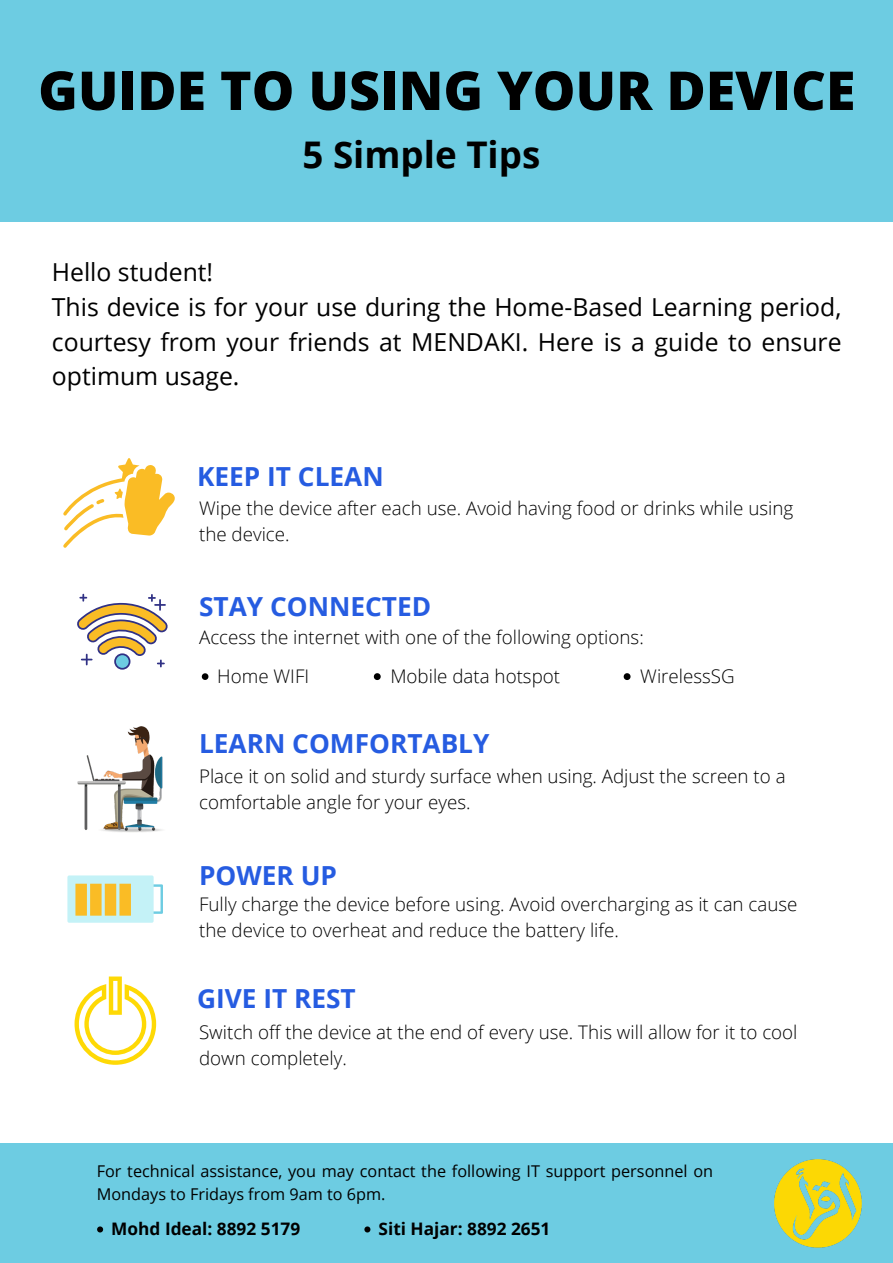
<style>
.page{position:relative;width:893px;height:1263px;background:#fff}
.page>*{position:absolute;margin:0;border:0;box-sizing:border-box;transform-origin:0 0}
.t1{font:800 53.62px "Open Sans";color:#000}
.t2{font:700 36.75px "Open Sans";color:#000}
.t3{font:700 26.25px "Open Sans";color:#265ce1}
.t4{font:24.75px/34.6px "Open Sans";color:#000}
.t5{font:300 18.75px/25.9px "Open Sans";color:#000}
.t6{font:700 17.25px "Open Sans";color:#000}
.t7{font:16.2px/22.7px "Open Sans";color:#000}
</style>
<div class="page">
<div style="left:0;top:0;width:893px;height:222px;background:#6dcce2"></div>
<div style="left:114px;top:653px;width:16px;height:17px;border:2px solid #303185;border-radius:50%"></div>
<svg style="left:77px;top:595px;width:91px;height:72px"></svg>
<svg style="left:154px;top:884px;width:9px;height:30px"></svg>
<div style="left:67px;top:875px;width:87px;height:48px;background:#c4f2f7;border-radius:2px"></div>
<svg style="left:75px;top:884px;width:56px;height:32px;background:#efc64c"></svg>
<svg style="left:75px;top:976px;width:81px;height:89px"></svg>
<img style="left:77px;top:726px;width:86px;height:106px">
<div style="left:0;top:1143px;width:893px;height:120px;background:#6dcce2"></div>
<svg style="left:63px;top:458px;width:112px;height:90px"></svg>
<img style="left:774px;top:1159px;width:88px;height:89px">
<svg style="left:202px;top:673px;width:6px;height:7px"></svg>
<svg style="left:374px;top:673px;width:7px;height:7px"></svg>
<svg style="left:623px;top:673px;width:7px;height:7px"></svg>
<svg style="left:364px;top:1226px;width:6px;height:6px"></svg>
<svg style="left:97px;top:1226px;width:6px;height:6px"></svg>
<h1 class="t1" style="left:38px;top:53px;width:818px">GUIDE TO USING YOUR DEVICE</h1>
<h2 class="t2" style="left:302px;top:128px;width:239px">5 Simple Tips</h2>
<h3 class="t4" style="left:52px;top:254px;width:791px">Hello student!<br>This device is for your use during the Home-Based Learning period, courtesy from your friends at MENDAKI. Here is a guide to ensure optimum usage.</h3>
<h3 class="t3" style="left:197px;top:457px;width:188px">KEEP IT CLEAN</h3>
<p class="t5" style="left:199px;top:495px;width:595px">Wipe the device after each use. Avoid having food or drinks while using the device.</p>
<h3 class="t3" style="left:199px;top:588px;width:234px">STAY CONNECTED</h3>
<p class="t5" style="left:217px;top:617px;width:428px;line-height:39.6px;text-indent:-18px">Access the internet with one of the following options:<br>Home WIFI</p>
<p class="t5" style="left:390px;top:663px;width:171px">Mobile data hotspot</p>
<p class="t5" style="left:640px;top:663px;width:96px">WirelessSG</p>
<h3 class="t3" style="left:199px;top:725px;width:292px">LEARN COMFORTABLY</h3>
<p class="t5" style="left:199px;top:763px;width:588px">Place it on solid and sturdy surface when using. Adjust the screen to a comfortable angle for your eyes.</p>
<h3 class="t3" style="left:199px;top:857px;width:139px">POWER UP</h3>
<p class="t5" style="left:199px;top:891px;width:600px">Fully charge the device before using. Avoid overcharging as it can cause the device to overheat and reduce the battery life.</p>
<h3 class="t3" style="left:197px;top:980px;width:160px">GIVE IT REST</h3>
<p class="t5" style="left:199px;top:1019px;width:600px">Switch off the device at the end of every use. This will allow for it to cool down completely.</p>
<p class="t7" style="left:97px;top:1159px;width:618px">For technical assistance, you may contact the following IT support personnel on<br>Mondays to Fridays from 9am to 6pm.</p>
<p class="t6" style="left:111px;top:1217px;width:190px">Mohd Ideal: 8892 5179</p>
<p class="t6" style="left:378px;top:1217px;width:173px">Siti Hajar: 8892 2651</p>
</div>
